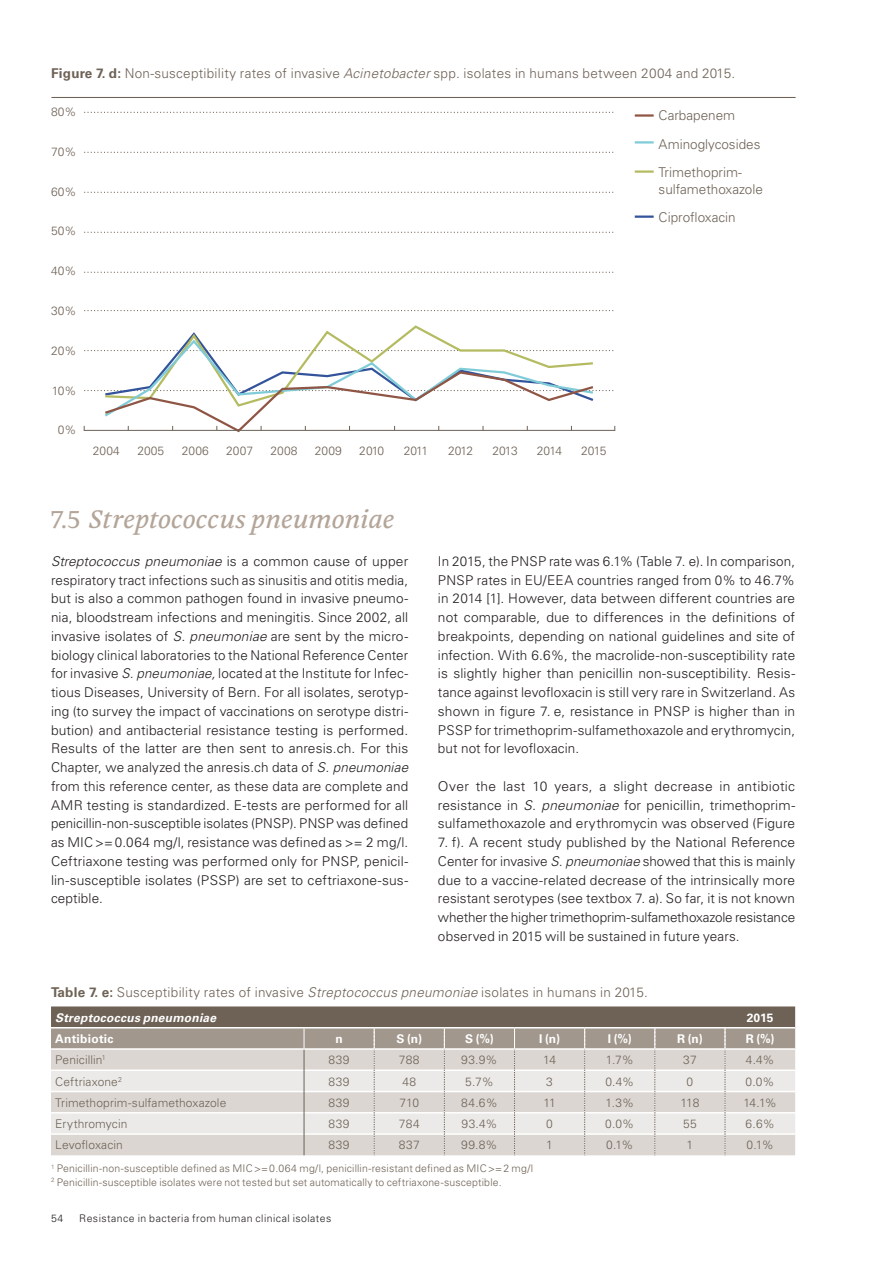
<style>
.page{position:relative;width:893px;height:1263px;background:#fff}
.page>*{position:absolute;margin:0;border:0;box-sizing:border-box;transform-origin:0 0}
.t1{font:italic 27px "Aleksei Trial";color:#b4a599}
.t2{font:300 13.5px/18.8px "Univers LT";letter-spacing:.01em;color:#231f20;text-align:justify}
.t3{font:300 13.5px "Univers LT";letter-spacing:.02em;color:#6e6256}
.t4{font:300 13.5px/28.5px "Univers LT";color:#6e6256}
.t5{font:300 12px "Univers LT";letter-spacing:.005em;color:#6e6256}
.t6{font:700 12px "Univers LT";letter-spacing:.02em;color:#fff}
.t7{font:italic 700 12px "Univers LT";letter-spacing:.02em;color:#fff}
.t8{font:300 10.5px/13.5px "Univers LT";letter-spacing:.015em;color:#6e6256}
.t9{font:300 10.5px "Univers LT";letter-spacing:.045em;color:#231f20}
.s1{font-weight:700}
.s2{font-style:italic}
.s3{font-family:"Aleksei";font-style:normal}
</style>
<div class="page">
<svg style="left:84px;top:310px;width:530px;height:1px"></svg>
<svg style="left:84px;top:272px;width:530px;height:1px"></svg>
<svg style="left:84px;top:232px;width:530px;height:1px"></svg>
<svg style="left:84px;top:192px;width:530px;height:1px"></svg>
<svg style="left:84px;top:152px;width:530px;height:1px"></svg>
<svg style="left:84px;top:112px;width:530px;height:1px"></svg>
<hr style="left:51px;top:97px;width:744px;height:1px;background:#6e6256">
<svg style="left:84px;top:325px;width:531px;height:108px"></svg>
<hr style="left:84px;top:430px;width:531px;height:1px;background:#6e6256">
<hr style="left:635px;top:114px;width:19px;height:3px;background:#8f5545">
<hr style="left:635px;top:141px;width:19px;height:3px;background:#7fccd8">
<hr style="left:635px;top:170px;width:19px;height:3px;background:#b4bb60">
<svg style="left:635px;top:216px;width:19px;height:2px"></svg>
<svg style="left:51px;top:1006px;width:744px;height:149px;background:#cac5c0"></svg>
<p class="t3" style="left:51px;top:65px;width:686px"><span class="s1">Figure 7. d:</span> Non-susceptibility rates of invasive <span class="s2">Acinetobacter</span> spp. isolates in humans between 2004 and 2015.</p>
<p class="t4" style="left:659px;top:101px;width:103px">Carbapenem<br>Aminoglycosides<br>Trimethoprim-</p>
<p class="t4" style="left:659px;top:175px;width:106px">sulfamethoxazole<br>Ciprofloxacin</p>
<p class="t5" style="left:51px;top:105px;width:27px">80%</p>
<p class="t5" style="left:51px;top:144px;width:27px">70%</p>
<p class="t5" style="left:51px;top:184px;width:27px">60%</p>
<p class="t5" style="left:51px;top:224px;width:27px">50%</p>
<p class="t5" style="left:51px;top:264px;width:27px">40%</p>
<p class="t5" style="left:51px;top:303px;width:27px">30%</p>
<p class="t5" style="left:51px;top:343px;width:27px">20%</p>
<p class="t5" style="left:52px;top:383px;width:26px">10%</p>
<p class="t5" style="left:58px;top:423px;width:20px">0%</p>
<p class="t5" style="left:93px;top:443px;width:28px">2004</p>
<p class="t5" style="left:137px;top:443px;width:28px">2005</p>
<p class="t5" style="left:182px;top:443px;width:28px">2006</p>
<p class="t5" style="left:226px;top:443px;width:28px">2007</p>
<p class="t5" style="left:271px;top:443px;width:28px">2008</p>
<p class="t5" style="left:315px;top:443px;width:28px">2009</p>
<p class="t5" style="left:359px;top:443px;width:26px">2010</p>
<p class="t5" style="left:404px;top:443px;width:26px">2011</p>
<p class="t5" style="left:448px;top:443px;width:27px">2012</p>
<p class="t5" style="left:492px;top:443px;width:27px">2013</p>
<p class="t5" style="left:537px;top:443px;width:27px">2014</p>
<p class="t5" style="left:581px;top:443px;width:27px">2015</p>
<h1 class="t1" style="left:51px;top:509px;width:345px"><span class="s3">7.5</span> Streptococcus pneumoniae</h1>
<p class="t2" style="left:51px;top:552px;width:359px"><span class="s2">Streptococcus pneumoniae</span> is a common cause of upper respiratory tract infections such as sinusitis and otitis media, but is also a common pathogen found in invasive pneumo&shy;nia, bloodstream infections and meningitis. Since 2002, all invasive isolates of <span class="s2">S. pneumoniae</span> are sent by the micro&shy;biology clinical laboratories to the National Reference Center for invasive <span class="s2">S. pneumoniae,</span> located at the Institute for Infec&shy;tious Diseases, University of Bern. For all isolates, serotyp&shy;ing (to survey the impact of vaccinations on serotype distri&shy;bution) and antibacterial resistance testing is performed.<br>Results of the latter are then sent to anresis.ch. For this Chapter, we analyzed the anresis.ch data of <span class="s2">S. pneumoniae </span>from this reference center, as these data are complete and AMR testing is standardized. E-tests are performed for all penicillin-non-susceptible isolates (PNSP). PNSP was defined as MIC&gt;=0.064 mg/l, resistance was defined as &gt;= 2 mg/l.<br>Ceftriaxone testing was performed only for PNSP, penicil&shy;lin-susceptible isolates (PSSP) are set to ceftriaxone-sus&shy;ceptible.</p>
<p class="t2" style="left:438px;top:552px;width:359px">In 2015, the PNSP rate was 6.1% (Table 7. e). In comparison, PNSP rates in EU/EEA countries ranged from 0% to 46.7% in 2014 [1]. However, data between different countries are not comparable, due to differences in the definitions of breakpoints, depending on national guidelines and site of infection. With 6.6%, the macrolide-non-susceptibility rate is slightly higher than penicillin non-susceptibility. Resis&shy;tance against levofloxacin is still very rare in Switzerland. As shown in figure 7. e, resistance in PNSP is higher than in PSSP for trimethoprim-sulfamethoxazole and erythromycin, but not for levofloxacin.</p>
<p class="t2" style="left:438px;top:777px;width:359px">Over the last 10 years, a slight decrease in antibiotic resistance in <span class="s2">S. pneumoniae</span> for penicillin, trimethoprim&shy;sulfamethoxazole and erythromycin was observed (Figure</p>
<p class="t2" style="left:438px;top:833px;width:359px">7. f). A recent study published by the National Reference Center for invasive <span class="s2">S. pneumoniae</span> showed that this is mainly due to a vaccine-related decrease of the intrinsically more resistant serotypes (see textbox 7. a). So far, it is not known whether the higher trimethoprim-sulfamethoxazole resistance observed in 2015 will be sustained in future years.</p>
<p class="t3" style="left:51px;top:984px;width:598px"><span class="s1">Table 7. e:</span> Susceptibility rates of invasive <span class="s2">Streptococcus pneumoniae</span> isolates in humans in 2015.</p>
<p class="t7" style="left:55px;top:1010px;width:162px">Streptococcus pneumoniae</p>
<p class="t6" style="left:747px;top:1010px;width:28px">2015</p>
<p class="t6" style="left:55px;top:1031px;width:60px">Antibiotic</p>
<p class="t6" style="left:335px;top:1031px;width:9px">n</p>
<p class="t6" style="left:396px;top:1031px;width:27px">S (n)</p>
<p class="t6" style="left:465px;top:1031px;width:30px">S (%)</p>
<p class="t6" style="left:539px;top:1031px;width:23px">I (n)</p>
<p class="t6" style="left:608px;top:1031px;width:26px">I (%)</p>
<p class="t6" style="left:677px;top:1031px;width:27px">R (n)</p>
<p class="t6" style="left:746px;top:1031px;width:30px">R (%)</p>
<p class="t5" style="left:55px;top:1053px;width:52px">Penicillin<sup>1</sup></p>
<p class="t5" style="left:329px;top:1053px;width:23px">839</p>
<p class="t5" style="left:399px;top:1053px;width:22px">788</p>
<p class="t5" style="left:461px;top:1053px;width:38px">93.9%</p>
<p class="t5" style="left:543px;top:1053px;width:14px">14</p>
<p class="t5" style="left:606px;top:1053px;width:29px">1.7%</p>
<p class="t5" style="left:683px;top:1053px;width:15px">37</p>
<p class="t5" style="left:746px;top:1053px;width:30px">4.4%</p>
<p class="t5" style="left:55px;top:1074px;width:68px">Ceftriaxone<sup>2</sup></p>
<p class="t5" style="left:329px;top:1074px;width:23px">839</p>
<p class="t5" style="left:402px;top:1074px;width:15px">48</p>
<p class="t5" style="left:465px;top:1074px;width:30px">5.7%</p>
<p class="t5" style="left:546px;top:1074px;width:8px">3</p>
<p class="t5" style="left:605px;top:1074px;width:30px">0.4%</p>
<p class="t5" style="left:687px;top:1074px;width:8px">0</p>
<p class="t5" style="left:746px;top:1074px;width:31px">0.0%</p>
<p class="t5" style="left:55px;top:1095px;width:173px">Trimethoprim-sulfamethoxazole</p>
<p class="t5" style="left:329px;top:1095px;width:23px">839</p>
<p class="t5" style="left:399px;top:1095px;width:21px">710</p>
<p class="t5" style="left:461px;top:1095px;width:38px">84.6%</p>
<p class="t5" style="left:543px;top:1095px;width:14px">11</p>
<p class="t5" style="left:605px;top:1095px;width:30px">1.3%</p>
<p class="t5" style="left:680px;top:1095px;width:20px">118</p>
<p class="t5" style="left:743px;top:1095px;width:35px">14.1%</p>
<p class="t5" style="left:55px;top:1117px;width:74px">Erythromycin</p>
<p class="t5" style="left:329px;top:1117px;width:23px">839</p>
<p class="t5" style="left:399px;top:1117px;width:22px">784</p>
<p class="t5" style="left:462px;top:1117px;width:37px">93.4%</p>
<p class="t5" style="left:546px;top:1117px;width:8px">0</p>
<p class="t5" style="left:605px;top:1117px;width:31px">0.0%</p>
<p class="t5" style="left:683px;top:1117px;width:15px">55</p>
<p class="t5" style="left:745px;top:1117px;width:31px">6.6%</p>
<p class="t5" style="left:55px;top:1138px;width:69px">Levofloxacin</p>
<p class="t5" style="left:329px;top:1138px;width:23px">839</p>
<p class="t5" style="left:399px;top:1138px;width:22px">837</p>
<p class="t5" style="left:461px;top:1138px;width:38px">99.8%</p>
<p class="t5" style="left:546px;top:1138px;width:8px">1</p>
<p class="t5" style="left:606px;top:1138px;width:29px">0.1%</p>
<p class="t5" style="left:687px;top:1138px;width:8px">1</p>
<p class="t5" style="left:746px;top:1138px;width:29px">0.1%</p>
<p class="t8" style="left:51px;top:1162px;width:484px"><sup>1</sup> Penicillin-non-susceptible defined as MIC&gt;=0.064 mg/l, penicillin-resistant defined as MIC&gt;=2 mg/l<br><sup>2</sup> Penicillin-susceptible isolates were not tested but set automatically to ceftriaxone-susceptible.</p>
<p class="t9" style="left:51px;top:1212px;width:14px">54</p>
<p class="t9" style="left:79px;top:1212px;width:254px">Resistance in bacteria from human clinical isolates</p>
</div>
